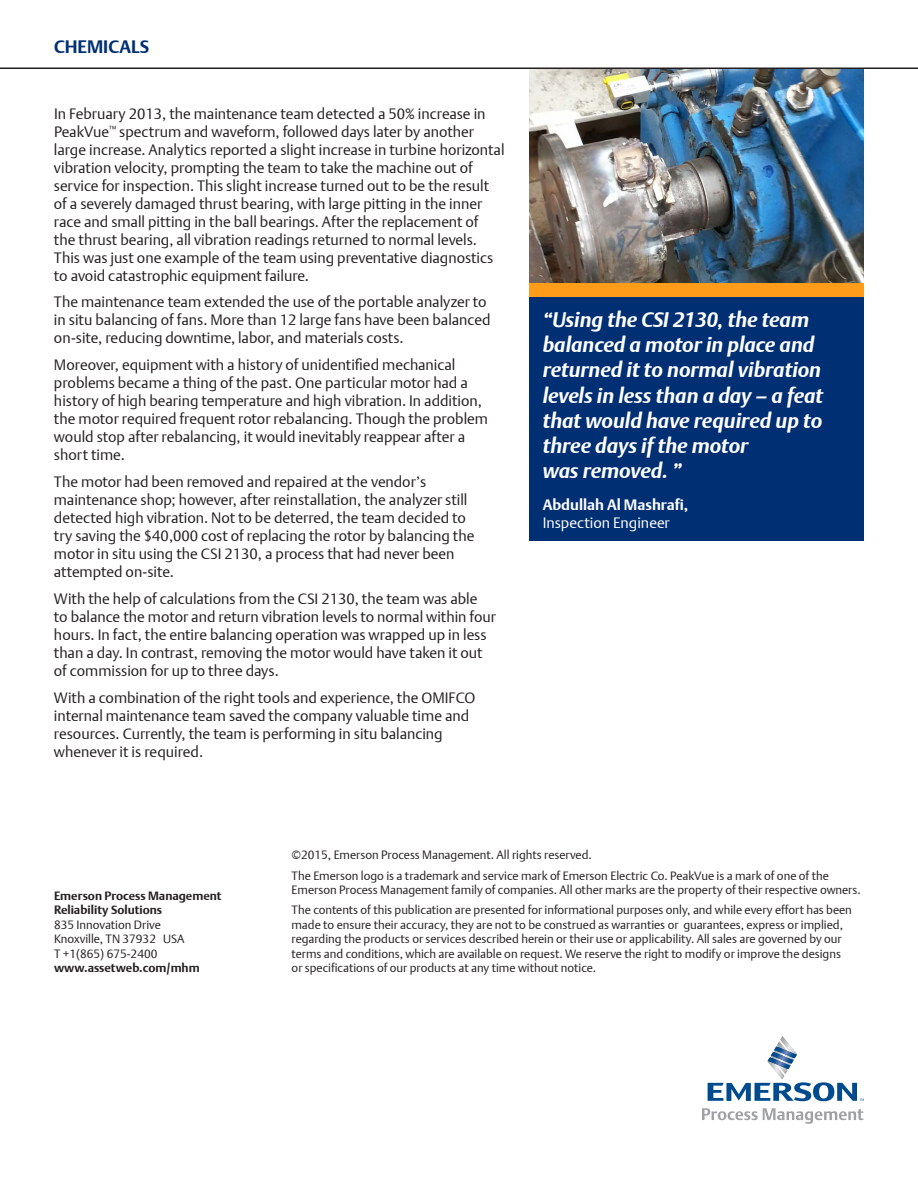
<style>
.page{position:relative;width:918px;height:1188px;background:#fff}
.page>*{position:absolute;margin:0;border:0;box-sizing:border-box;transform-origin:0 0}
.t1{font:italic 700 21px/25.2px "DTL Argo T";color:#fff}
.t2{font:700 18px "DTL Argo T";color:#002f73}
.t3{font:15px/18px "DTL Argo T Light";color:#231f20}
.t4{font:700 15px "DTL Argo T";color:#fff}
.t5{font:15px "DTL Argo T Light";color:#fff}
.t6{font:12px/14.4px "DTL Argo T Light";color:#231f20}
.t7{font:700 12px/14.4px "DTL Argo T";color:#231f20}
</style>
<div class="page">
<hr style="left:0;top:68px;width:918px;height:1px;background:#231f20">
<svg style="left:708px;top:1036px;width:156px;height:65px"></svg>
<svg style="left:702px;top:1108px;width:161px;height:16px"></svg>
<img style="left:529px;top:69px;width:335px;height:215px">
<div style="left:529px;top:284px;width:335px;height:13px;background:#ff9d1b"></div>
<div style="left:529px;top:297px;width:335px;height:244px;background:#002f73"></div>
<p class="t2" style="left:54px;top:36px;width:97px">CHEMICALS</p>
<p class="t3" style="left:54px;top:104px;width:452px">In February 2013, the maintenance team detected a 50% increase in PeakVue<sup>™</sup> spectrum and waveform, followed days later by another large increase. Analytics reported a slight increase in turbine horizontal vibration velocity, prompting the team to take the machine out of service for inspection. This slight increase turned out to be the result of a severely damaged thrust bearing, with large pitting in the inner race and small pitting in the ball bearings. After the replacement of<br>the thrust bearing, all vibration readings returned to normal levels.<br>This was just one example of the team using preventative diagnostics to avoid catastrophic equipment failure.</p>
<p class="t3" style="left:54px;top:293px;width:438px">The maintenance team extended the use of the portable analyzer to in situ balancing of fans. More than 12 large fans have been balanced on-site, reducing downtime, labor, and materials costs.</p>
<p class="t3" style="left:54px;top:356px;width:435px">Moreover, equipment with a history of unidentified mechanical problems became a thing of the past. One particular motor had a history of high bearing temperature and high vibration. In addition, the motor required frequent rotor rebalancing. Though the problem would stop after rebalancing, it would inevitably reappear after a short time.</p>
<p class="t3" style="left:54px;top:473px;width:422px">The motor had been removed and repaired at the vendor’s maintenance shop; however, after reinstallation, the analyzer still detected high vibration. Not to be deterred, the team decided to try saving the $40,000 cost of replacing the rotor by balancing the motor in situ using the CSI 2130, a process that had never been attempted on-site.</p>
<p class="t3" style="left:54px;top:590px;width:444px">With the help of calculations from the CSI 2130, the team was able<br>to balance the motor and return vibration levels to normal within four hours. In fact, the entire balancing operation was wrapped up in less than a day. In contrast, removing the motor would have taken it out of commission for up to three days.</p>
<p class="t3" style="left:54px;top:689px;width:423px">With a combination of the right tools and experience, the OMIFCO internal maintenance team saved the company valuable time and resources. Currently, the team is performing in situ balancing whenever it is required.</p>
<h1 class="t1" style="left:543px;top:307px;width:282px">“Using the CSI 2130, the team balanced a motor in place and returned it to normal vibration levels in less than a day – a feat that would have required up to three days if the motor<br>was removed. ”</h1>
<p class="t4" style="left:543px;top:495px;width:147px">Abdullah Al Mashrafi,</p>
<p class="t5" style="left:543px;top:513px;width:129px">Inspection Engineer</p>
<p class="t7" style="left:54px;top:888px;width:169px">Emerson Process Management<br>Reliability Solutions</p>
<p class="t6" style="left:54px;top:917px;width:132px">835 Innovation Drive<br>Knoxville, TN 37932 USA<br>T +1(865) 675-2400</p>
<p class="t7" style="left:54px;top:960px;width:147px">www.assetweb.com/mhm</p>
<p class="t6" style="left:292px;top:845px;width:539px;line-height:20.4px">©2015, Emerson Process Management. All rights reserved.<br>The Emerson logo is a trademark and service mark of Emerson Electric Co. PeakVue is a mark of one of the</p>
<p class="t6" style="left:292px;top:879px;width:571px;line-height:20.4px">Emerson Process Management family of companies. All other marks are the property of their respective owners.<br>The contents of this publication are presented for informational purposes only, and while every effort has been</p>
<p class="t6" style="left:292px;top:917px;width:553px">made to ensure their accuracy, they are not to be construed as warranties or guarantees, express or implied, regarding the products or services described herein or their use or applicability. All sales are governed by our terms and conditions, which are available on request. We reserve the right to modify or improve the designs or specifications of our products at any time without notice.</p>
</div>
